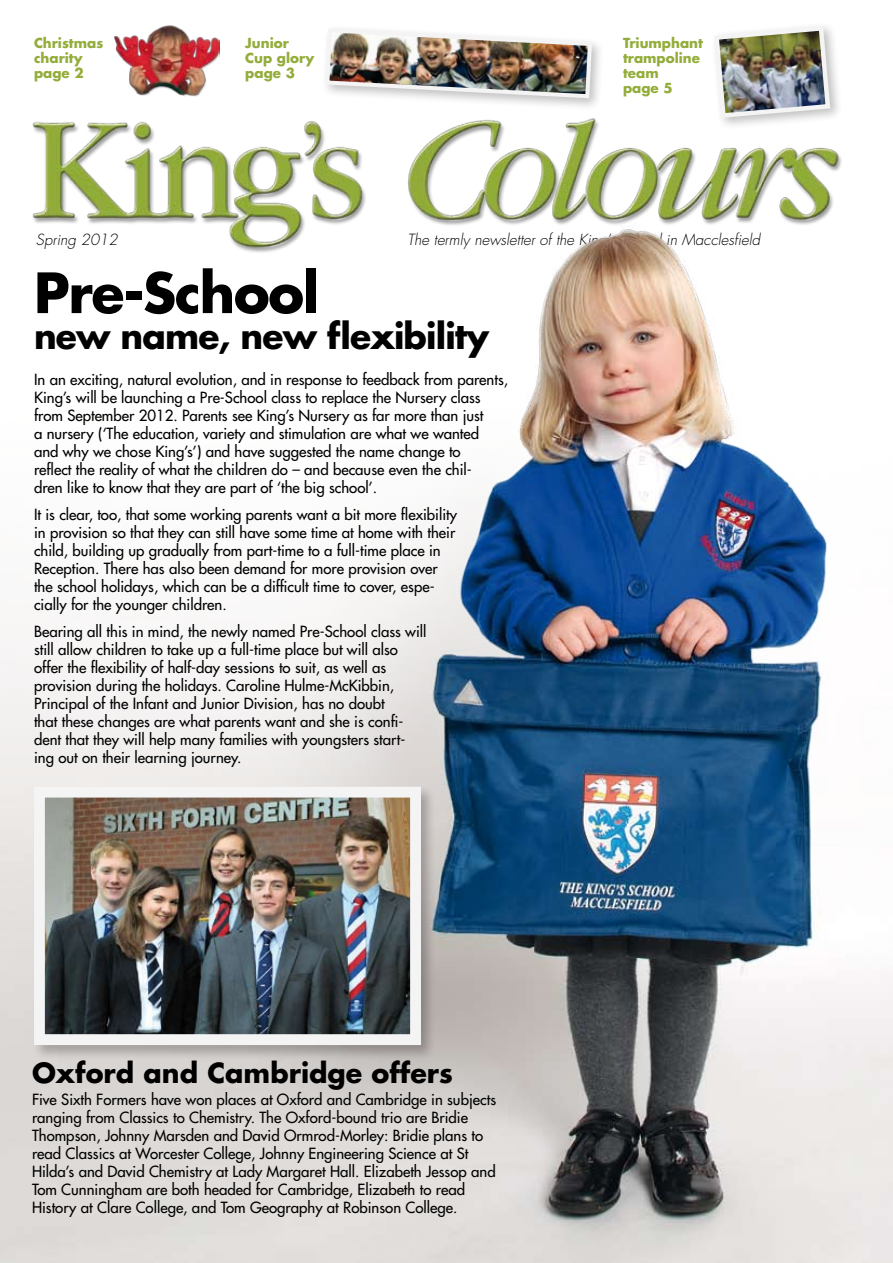
<style>
.page{position:relative;width:893px;height:1263px;background:#fff}
.page>*{position:absolute;margin:0;border:0;box-sizing:border-box;transform-origin:0 0}
.t1{font:700 54px "Futura";letter-spacing:-.025em;color:#000}
.t2{font:700 34.5px "Futura";letter-spacing:-.025em;color:#000}
.t3{font:700 27px "Futura";color:#000}
.t4{font:15px/18px "Futura";color:#000}
.t5{font:italic 300 15px "Futura";color:#000}
.t6{font:700 13.5px/15px "Futura";color:#93ac3a}
</style>
<div class="page">
<img style="left:0;top:36px;width:893px;height:1227px">
<div style="left:31px;top:784px;width:405px;height:277px;background:#000;opacity:.25"></div>
<img style="left:46px;top:799px;width:363px;height:234px">
<div style="left:34px;top:787px;width:387px;height:258px;border:11px solid #f4f4f5"></div>
<img style="left:115px;top:25px;width:105px;height:72px">
<div style="left:709px;top:21px;width:133px;height:109px;background:#000;opacity:.25"></div>
<img style="left:712px;top:24px;width:121px;height:96px">
<div style="left:320px;top:23px;width:285px;height:88px;background:#000;opacity:.25"></div>
<img style="left:323px;top:26px;width:271px;height:74px">
<p class="t6" style="left:34px;top:35px;width:71px">Christmas charity page 2</p>
<p class="t6" style="left:623px;top:35px;width:82px">Triumphant trampoline team<br>page 5</p>
<p class="t6" style="left:245px;top:35px;width:70px">Junior<br>Cup glory page 3</p>
<p class="t5" style="left:36px;top:230px;width:83px">Spring 2012</p>
<p class="t5" style="left:407px;top:230px;width:354px">The termly newsletter of the King’s School in Macclesfield</p>
<h1 class="t1" style="left:34px;top:257px;width:286px">Pre-School</h1>
<h2 class="t2" style="left:34px;top:313px;width:457px">new name, new flexibility</h2>
<p class="t4" style="left:34px;top:370px;width:476px">In an exciting, natural evolution, and in response to feedback from parents, King’s will be launching a Pre-School class to replace the Nursery class from September 2012. Parents see King’s Nursery as far more than just<br>a nursery (‘The education, variety and stimulation are what we wanted<br>and why we chose King’s’) and have suggested the name change to<br>reflect the reality of what the children do – and because even the chil-<br>dren like to know that they are part of ‘the big school’.</p>
<p class="t4" style="left:34px;top:505px;width:425px">It is clear, too, that some working parents want a bit more flexibility in provision so that they can still have some time at home with their child, building up gradually from part-time to a full-time place in Reception. There has also been demand for more provision over the school holidays, which can be a difficult time to cover, espe&shy;cially for the younger children.</p>
<p class="t4" style="left:34px;top:622px;width:394px">Bearing all this in mind, the newly named Pre-School class will still allow children to take up a full-time place but will also offer the flexibility of half-day sessions to suit, as well as provision during the holidays. Caroline Hulme-McKibbin, Principal of the Infant and Junior Division, has no doubt<br>that these changes are what parents want and she is confi&shy;dent that they will help many families with youngsters start&shy;ing out on their learning journey.</p>
<h3 class="t3" style="left:32px;top:1054px;width:422px">Oxford and Cambridge offers</h3>
<p class="t4" style="left:32px;top:1090px;width:466px">Five Sixth Formers have won places at Oxford and Cambridge in subjects ranging from Classics to Chemistry. The Oxford-bound trio are Bridie Thompson, Johnny Marsden and David Ormrod-Morley: Bridie plans to read Classics at Worcester College, Johnny Engineering Science at St Hilda’s and David Chemistry at Lady Margaret Hall. Elizabeth Jessop and Tom Cunningham are both headed for Cambridge, Elizabeth to read History at Clare College, and Tom Geography at Robinson College.</p>
</div>
